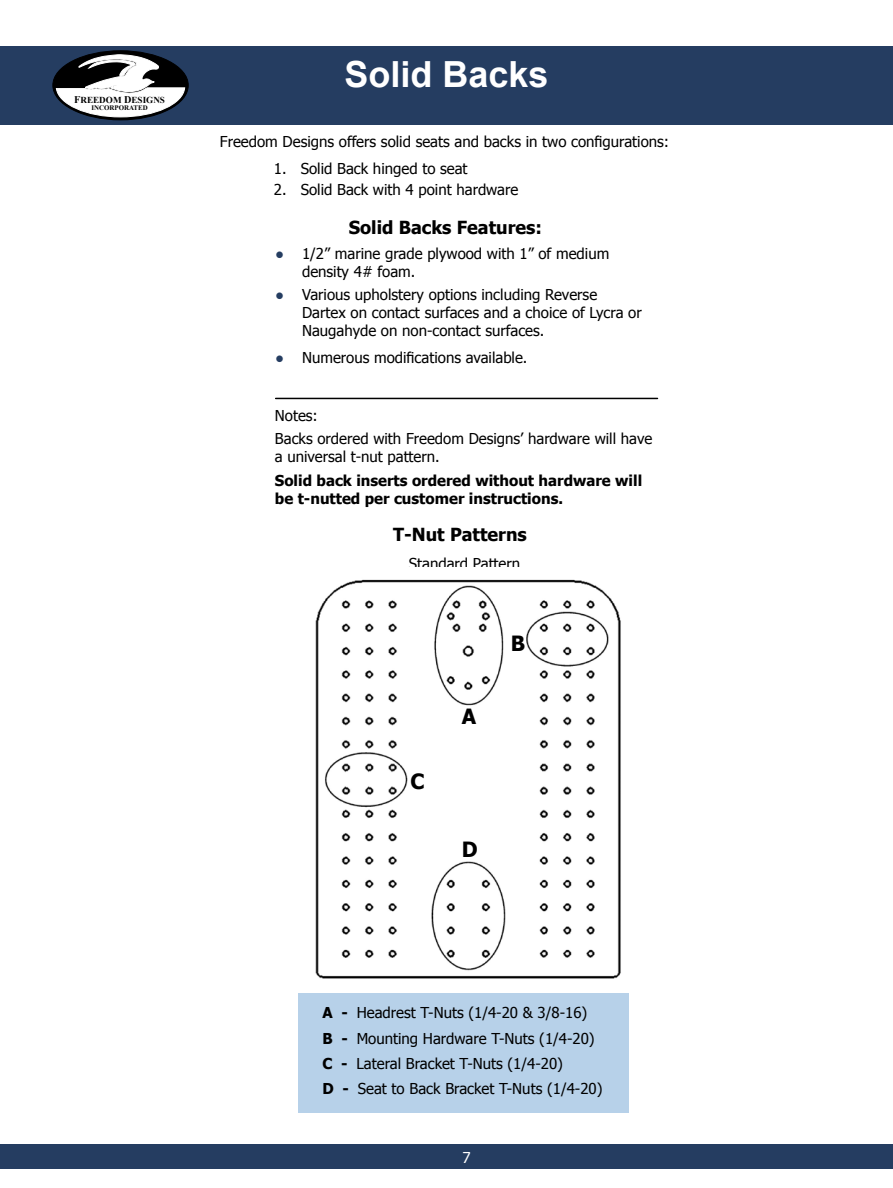
<style>
.page{position:relative;width:893px;height:1188px;background:#fff}
.page>*{position:absolute;margin:0;border:0;box-sizing:border-box;transform-origin:0 0}
.t1{font:700 36px "Arial";color:#fff}
.t2{font:700 21px "Tahoma";color:#000}
.t3{font:700 18px "Tahoma";color:#000}
.t4{font:15px/18px "Tahoma";color:#000}
.t5{font:700 15px/18px "Tahoma";color:#000}
.t6{font:15px "Tahoma";color:#fff}
.t7{font:700 9.15px "Times New Roman";color:#000}
.t8{font:700 6.9px "Times New Roman";color:#000}
.s1{font-size:10.2px}
.s2{color:#253d61}
.s3{font-weight:700}
</style>
<div class="page">
<div style="left:0;top:1144px;width:893px;height:25px;background:#253d61"></div>
<div style="left:298px;top:993px;width:331px;height:120px;background:#b7d1e9"></div>
<div style="left:0;top:46px;width:893px;height:79px;background:#253d61"></div>
<img style="left:315px;top:579px;width:306px;height:400px">
<svg style="left:56px;top:54px;width:129px;height:63px;background:#8d9095"></svg>
<hr style="left:276px;top:398px;width:381px;height:1px;background:#000">
<p class="t7" style="left:74px;top:94px;width:92px"><span class="s1">F</span>REEDOM <span class="s1">D</span>ESIGNS</p>
<p class="t8" style="left:92px;top:103px;width:58px">INCORPORATED</p>
<h1 class="t1" style="left:344px;top:50px;width:206px">Solid Backs</h1>
<p class="t4" style="left:220px;top:132px;width:451px">Freedom Designs offers solid seats and backs in two configurations:</p>
<p class="t4" style="left:274px;top:159px;width:195px">1. Solid Back hinged to seat</p>
<p class="t4" style="left:274px;top:180px;width:246px">2. Solid Back with 4 point hardware</p>
<p class="t3" style="left:349px;top:215px;width:195px">Solid Backs Features:</p>
<p class="t4" style="left:302px;top:244px;width:309px;text-indent:-27px"><span class="s2">●</span> 1/2” marine grade plywood with 1” of medium density 4# foam.</p>
<p class="t4" style="left:302px;top:285px;width:341px;text-indent:-27px"><span class="s2">●</span> Various upholstery options including Reverse<br>Dartex on contact surfaces and a choice of Lycra or<br>Naugahyde on non-contact surfaces.</p>
<p class="t4" style="left:275px;top:348px;width:254px"><span class="s2">●</span> Numerous modifications available.</p>
<p class="t4" style="left:275px;top:403px;width:379px;line-height:23.4px">Notes:<br>Backs ordered with Freedom Designs’ hardware will have</p>
<p class="t4" style="left:275px;top:447px;width:166px">a universal t-nut pattern.</p>
<p class="t5" style="left:275px;top:470px;width:369px">Solid back inserts ordered without hardware will be t-nutted per customer instructions.</p>
<p class="t3" style="left:393px;top:521px;width:135px">T-Nut Patterns</p>
<p class="t4" style="left:409px;top:553px;width:113px">Standard Pattern</p>
<h2 class="t2" style="left:410px;top:767px;width:16px">C</h2>
<h2 class="t2" style="left:462px;top:701px;width:16px">A</h2>
<h2 class="t2" style="left:511px;top:629px;width:16px">B</h2>
<h2 class="t2" style="left:462px;top:835px;width:17px">D</h2>
<p class="t4" style="left:322px;top:1000px;width:282px;line-height:25.2px"><span class="s3">A -</span> Headrest T-Nuts (1/4-20 &amp; 3/8-16)<br><span class="s3">B -</span> Mounting Hardware T-Nuts (1/4-20)<br><span class="s3">C -</span> Lateral Bracket T-Nuts (1/4-20)<br><span class="s3">D -</span> Seat to Back Bracket T-Nuts (1/4-20)</p>
<p class="t6" style="left:463px;top:1148px;width:10px">7</p>
</div>
